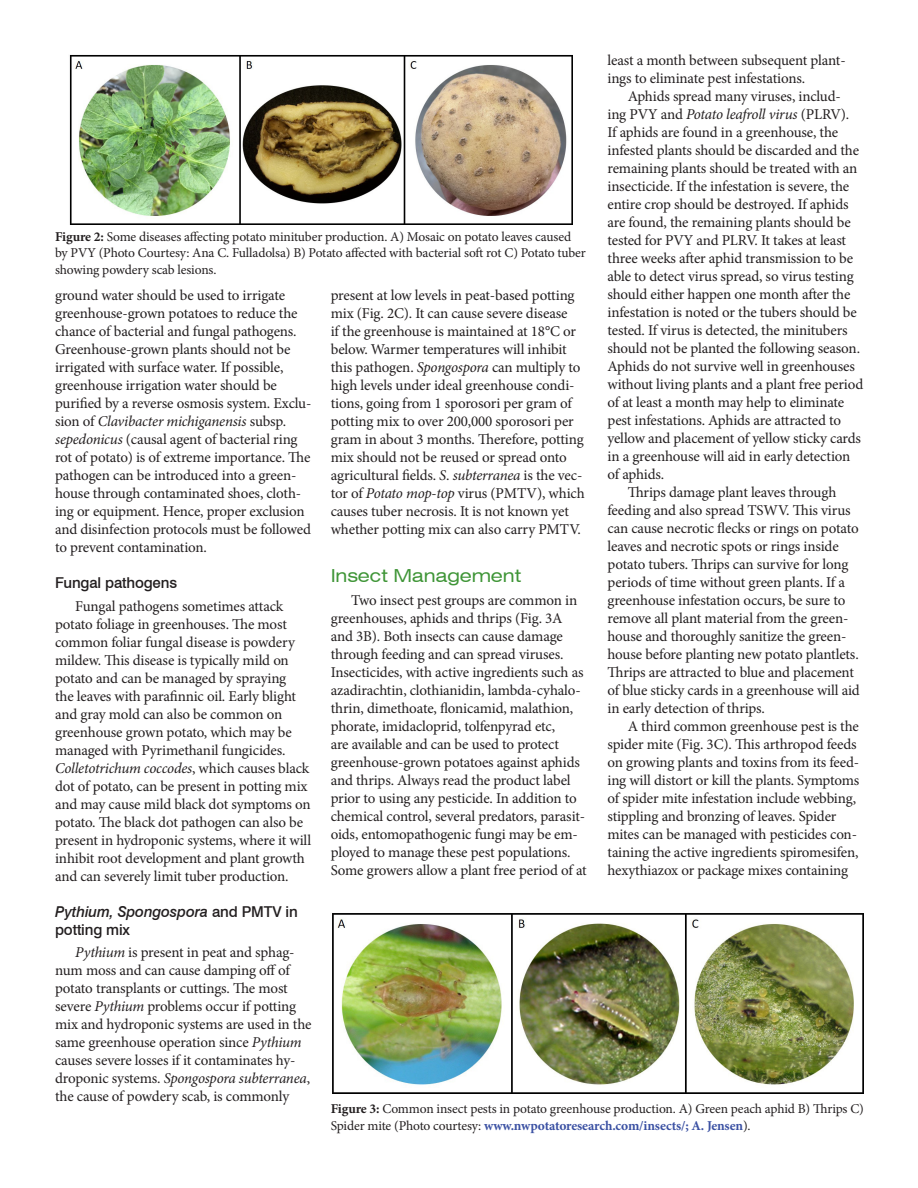
<style>
.page{position:relative;width:918px;height:1188px;background:#fff}
.page>*{position:absolute;margin:0;border:0;box-sizing:border-box;transform-origin:0 0}
.subhead_1{font:expanded 18px "Swiss 721 BT";letter-spacing:-.01em;color:#3f9537}
.body{font:15px/18px "Minion Pro";letter-spacing:-.01em;color:#231f20}
.subhead_2{font:italic 500 15px/18px "Swiss 721 BT";letter-spacing:-.01em;color:#231f20}
.subhead_2-2{font:500 15px "Swiss 721 BT";letter-spacing:-.01em;color:#231f20}
.t1{font:13.5px/16.5px "Minion Pro";letter-spacing:-.01em;color:#231f20}
.s1{font-style:italic}
.s2{font-weight:700}
.s3{font-style:normal}
.s4{font-weight:700;color:#3b51a3}
</style>
<div class="page">
<img style="left:69px;top:55px;width:504px;height:170px">
<img style="left:332px;top:913px;width:532px;height:180px">
<p class="body" style="left:608px;top:51px;width:240px">least a month between subsequent plant&shy;ings to eliminate pest infestations.</p>
<p class="body" style="left:608px;top:87px;width:257px;text-indent:20px">Aphids spread many viruses, includ&shy;ing PVY and <span class="s1">Potato leafroll virus</span> (PLRV).<br>If aphids are found in a greenhouse, the infested plants should be discarded and the remaining plants should be treated with an insecticide. If the infestation is severe, the entire crop should be destroyed. If aphids are found, the remaining plants should be tested for PVY and PLRV. It takes at least three weeks after aphid transmission to be able to detect virus spread, so virus testing should either happen one month after the infestation is noted or the tubers should be tested. If virus is detected, the minitubers should not be planted the following season.<br>Aphids do not survive well in greenhouses without living plants and a plant free period of at least a month may help to eliminate pest infestations. Aphids are attracted to yellow and placement of yellow sticky cards in a greenhouse will aid in early detection of aphids.</p>
<p class="body" style="left:608px;top:483px;width:254px;text-indent:20px">Thrips damage plant leaves through feeding and also spread TSWV. This virus can cause necrotic flecks or rings on potato leaves and necrotic spots or rings inside potato tubers. Thrips can survive for long periods of time without green plants. If a greenhouse infestation occurs, be sure to remove all plant material from the green&shy;house and thoroughly sanitize the green&shy;house before planting new potato plantlets.<br>Thrips are attracted to blue and placement of blue sticky cards in a greenhouse will aid in early detection of thrips.</p>
<p class="body" style="left:608px;top:717px;width:253px;text-indent:20px">A third common greenhouse pest is the spider mite (Fig. 3C). This arthropod feeds on growing plants and toxins from its feed&shy;ing will distort or kill the plants. Symptoms of spider mite infestation include webbing, stippling and bronzing of leaves. Spider mites can be managed with pesticides con&shy;taining the active ingredients spiromesifen, hexythiazox or package mixes containing</p>
<p class="t1" style="left:55px;top:228px;width:532px"><span class="s2">Figure 2:</span> Some diseases affecting potato minituber production. A) Mosaic on potato leaves caused by PVY (Photo Courtesy: Ana C. Fulladolsa) B) Potato affected with bacterial soft rot C) Potato tuber showing powdery scab lesions.</p>
<p class="body" style="left:55px;top:287px;width:258px">ground water should be used to irrigate greenhouse-grown potatoes to reduce the chance of bacterial and fungal pathogens.<br>Greenhouse-grown plants should not be irrigated with surface water. If possible, greenhouse irrigation water should be purified by a reverse osmosis system. Exclu&shy;sion of <span class="s1">Clavibacter michiganensis</span> subsp. <span class="s1">sepedonicus</span> (causal agent of bacterial ring rot of potato) is of extreme importance. The pathogen can be introduced into a green&shy;house through contaminated shoes, cloth&shy;ing or equipment. Hence, proper exclusion and disinfection protocols must be followed to prevent contamination.</p>
<p class="subhead_2-2" style="left:55px;top:574px;width:124px">Fungal pathogens</p>
<p class="body" style="left:55px;top:597px;width:258px;text-indent:20px">Fungal pathogens sometimes attack potato foliage in greenhouses. The most common foliar fungal disease is powdery mildew. This disease is typically mild on potato and can be managed by spraying<br>the leaves with parafinnic oil. Early blight and gray mold can also be common on greenhouse grown potato, which may be managed with Pyrimethanil fungicides.<br><span class="s1">Colletotrichum coccodes</span>, which causes black dot of potato, can be present in potting mix and may cause mild black dot symptoms on potato. The black dot pathogen can also be present in hydroponic systems, where it will inhibit root development and plant growth and can severely limit tuber production.</p>
<p class="subhead_2" style="left:55px;top:902px;width:244px">Pythium, Spongospora <span class="s3">and PMTV in potting mix</span></p>
<p class="body" style="left:55px;top:944px;width:258px;text-indent:20px"><span class="s1">Pythium</span> is present in peat and sphag&shy;num moss and can cause damping off of potato transplants or cuttings. The most severe <span class="s1">Pythium</span> problems occur if potting mix and hydroponic systems are used in the same greenhouse operation since <span class="s1">Pythium </span>causes severe losses if it contaminates hy&shy;droponic systems. <span class="s1">Spongospora subterranea</span>, the cause of powdery scab, is commonly</p>
<p class="body" style="left:331px;top:287px;width:255px">present at low levels in peat-based potting mix (Fig. 2C). It can cause severe disease<br>if the greenhouse is maintained at 18°C or below. Warmer temperatures will inhibit this pathogen. <span class="s1">Spongospora</span> can multiply to high levels under ideal greenhouse condi&shy;tions, going from 1 sporosori per gram of potting mix to over 200,000 sporosori per gram in about 3 months. Therefore, potting mix should not be reused or spread onto agricultural fields. <span class="s1">S</span>. <span class="s1">subterranea</span> is the vec&shy;tor of <span class="s1">Potato mop-top</span> virus (PMTV), which causes tuber necrosis. It is not known yet whether potting mix can also carry PMTV.</p>
<p class="subhead_1" style="left:331px;top:565px;width:192px">Insect Management</p>
<p class="body" style="left:331px;top:591px;width:258px;text-indent:20px">Two insect pest groups are common in greenhouses, aphids and thrips (Fig. 3A and 3B). Both insects can cause damage through feeding and can spread viruses.<br>Insecticides, with active ingredients such as azadirachtin, clothianidin, lambda-cyhalo&shy;thrin, dimethoate, flonicamid, malathion, phorate, imidacloprid, tolfenpyrad etc,<br>are available and can be used to protect greenhouse-grown potatoes against aphids and thrips. Always read the product label prior to using any pesticide. In addition to chemical control, several predators, parasit&shy;oids, entomopathogenic fungi may be em&shy;ployed to manage these pest populations.<br>Some growers allow a plant free period of at</p>
<p class="t1" style="left:331px;top:1101px;width:535px"><span class="s2">Figure 3:</span> Common insect pests in potato greenhouse production. A) Green peach aphid B) Thrips C)<br>Spider mite (Photo courtesy: <span class="s4">www.nwpotatoresearch.com/insects/; A. Jensen</span>).</p>
</div>
